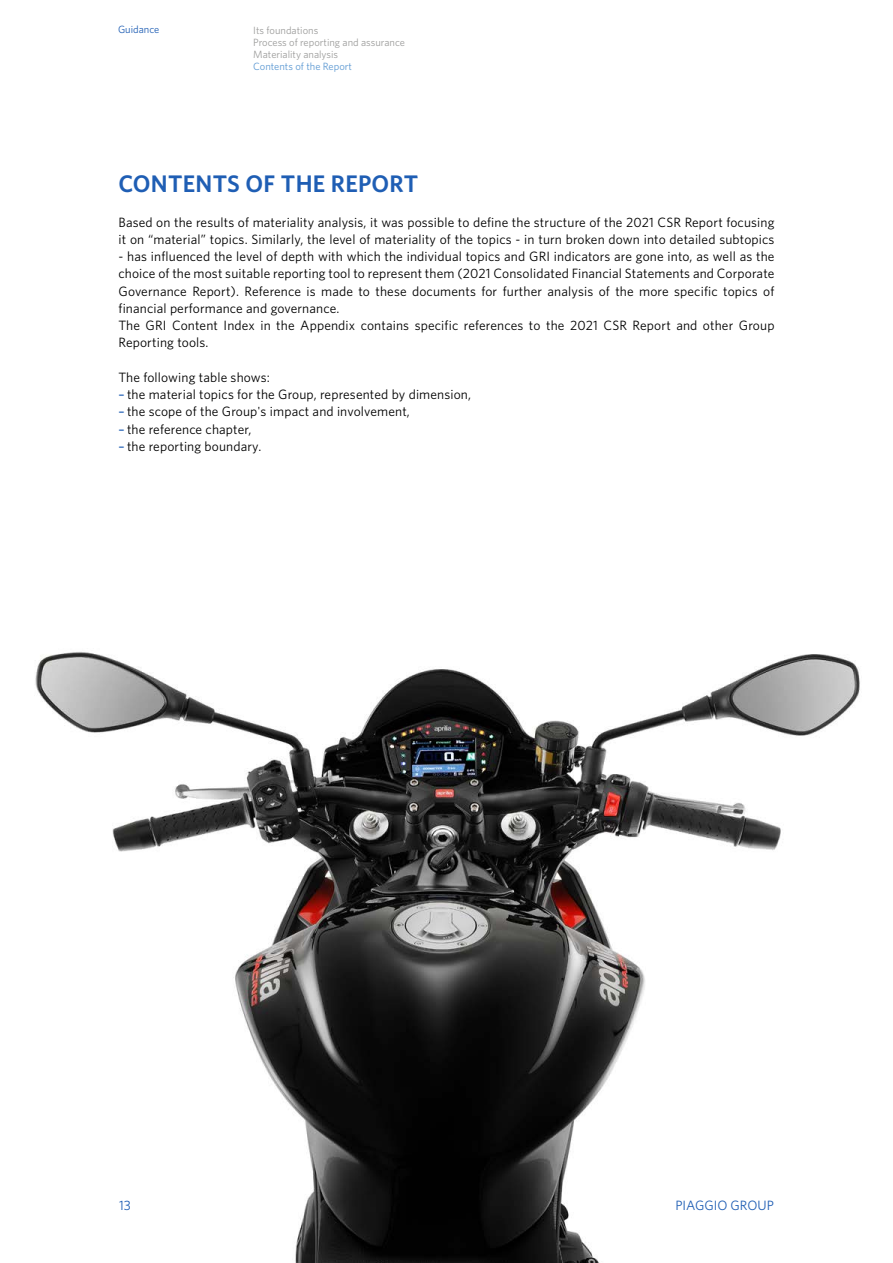
<style>
.page{position:relative;width:893px;height:1263px;background:#fff}
.page>*{position:absolute;margin:0;border:0;box-sizing:border-box;transform-origin:0 0}
.t1{font:600 24px "Whitney";letter-spacing:.01em;color:#1f5eb4}
.t2{font:13.5px/17.2px "Whitney";letter-spacing:.01em;color:#000}
.t3{font:13.5px "Whitney";color:#1f5eb4}
.t4{font:10.5px/12px "Whitney";color:#9d9d9c}
.t5{font:10.5px "Whitney";color:#5e9ad3}
.t6{font:10.5px "Whitney";color:#1f5eb4}
.s1{font-weight:500;color:#1f5eb4}
</style>
<div class="page">
<img style="left:35px;top:652px;width:825px;height:611px">
<p class="t6" style="left:118px;top:23px;width:43px">Guidance</p>
<p class="t4" style="left:253px;top:24px;width:153px">Its foundations<br>Process of reporting and assurance<br>Materiality analysis</p>
<p class="t5" style="left:253px;top:60px;width:100px">Contents of the Report</p>
<h1 class="t1" style="left:118px;top:169px;width:301px">CONTENTS OF THE REPORT</h1>
<p class="t2" style="left:118px;top:213px;width:657px">Based on the results of materiality analysis, it was possible to define the structure of the 2021 CSR Report focusing it on “material” topics. Similarly, the level of materiality of the topics - in turn broken down into detailed subtopics</p>
<p class="t2" style="left:118px;top:247px;width:657px">- has influenced the level of depth with which the individual topics and GRI indicators are gone into, as well as the choice of the most suitable reporting tool to represent them (2021 Consolidated Financial Statements and Corporate Governance Report). Reference is made to these documents for further analysis of the more specific topics of financial performance and governance.<br>The GRI Content Index in the Appendix contains specific references to the 2021 CSR Report and other Group Reporting tools.</p>
<p class="t2" style="left:118px;top:368px;width:153px">The following table shows:</p>
<p class="t2" style="left:118px;top:385px;width:354px"><span class="s1">–</span> the material topics for the Group, represented by dimension,</p>
<p class="t2" style="left:118px;top:403px;width:293px"><span class="s1">–</span> the scope of the Group's impact and involvement,</p>
<p class="t2" style="left:118px;top:420px;width:134px"><span class="s1">–</span> the reference chapter,</p>
<p class="t2" style="left:118px;top:437px;width:144px"><span class="s1">–</span> the reporting boundary.</p>
<p class="t3" style="left:119px;top:1197px;width:13px">13</p>
<p class="t3" style="left:675px;top:1197px;width:100px">PIAGGIO GROUP</p>
</div>
